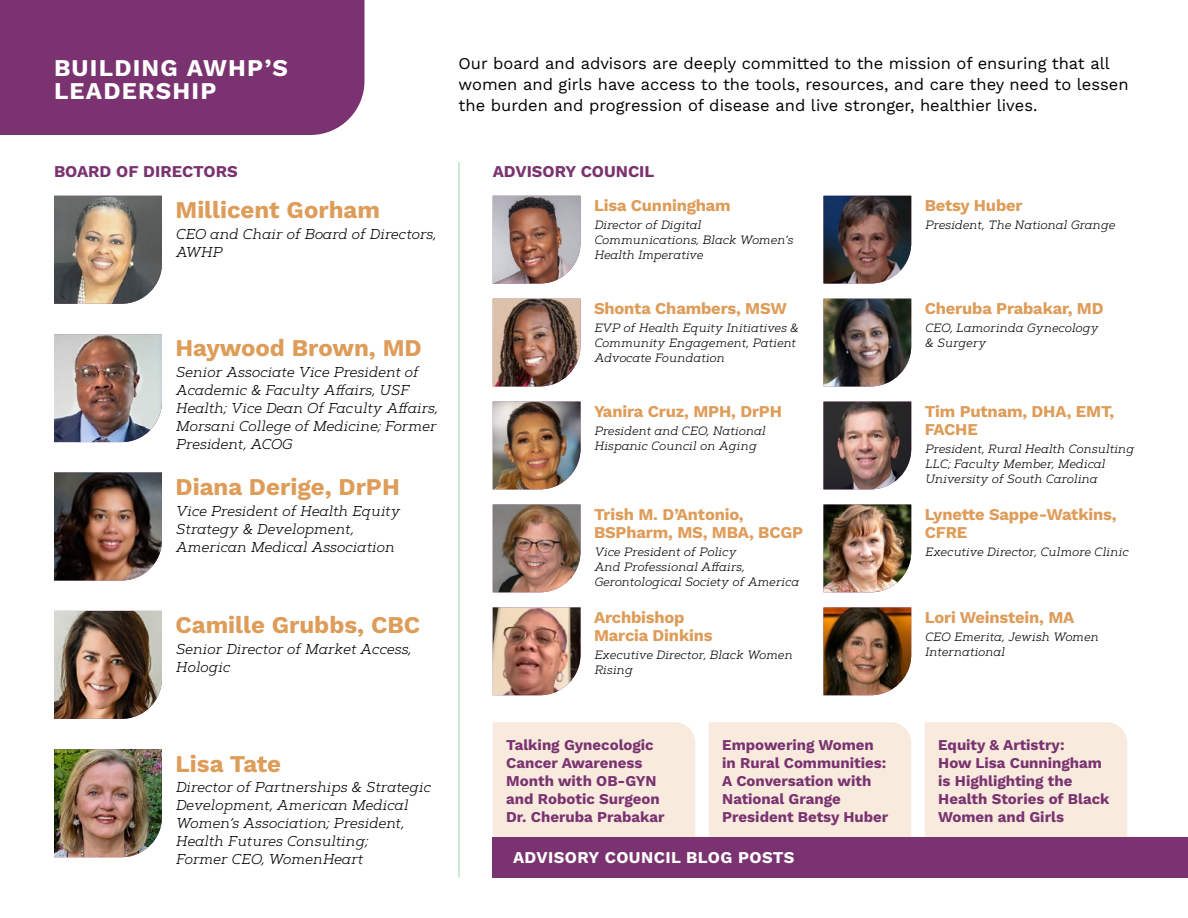
<style>
.page{position:relative;width:1188px;height:918px;background:#fff}
.page>*{position:absolute;margin:0;border:0;box-sizing:border-box;transform-origin:0 0}
.t1{font:700 24px "Work Sans";color:#de9c59}
.t2{font:700 24px/22.5px "Work Sans";letter-spacing:.05em;color:#fff}
.t3{font:700 16.5px/18px "Work Sans";letter-spacing:-.01em;color:#de9c59}
.t4{font:16.5px/21px "Work Sans";color:#000}
.t5{font:700 16.5px "Work Sans";color:#7a3370}
.t6{font:700 16.5px "Work Sans";letter-spacing:.025em;color:#fff}
.t7{font:700 15px/18px "Work Sans";color:#7a3370}
.t8{font:italic 300 14.25px/18px "Artegra Slab";color:#000}
.t9{font:italic 300 12px/15px "Artegra Slab";color:#000}
</style>
<div class="page">
<div style="left:493px;top:837px;width:695px;height:41px;background:#7a3370"></div>
<div style="left:709px;top:722px;width:202px;height:115px;background:#f8ebde"></div>
<div style="left:925px;top:722px;width:202px;height:115px;background:#f8ebde"></div>
<div style="left:493px;top:722px;width:202px;height:115px;background:#f8ebde"></div>
<div style="left:0;top:0;width:364px;height:135px;background:#7a3370"></div>
<img style="left:54px;top:196px;width:108px;height:108px">
<img style="left:493px;top:196px;width:87px;height:88px">
<img style="left:493px;top:608px;width:87px;height:87px">
<img style="left:493px;top:505px;width:87px;height:87px">
<img style="left:824px;top:608px;width:87px;height:87px">
<img style="left:824px;top:196px;width:87px;height:88px">
<img style="left:824px;top:505px;width:87px;height:87px">
<img style="left:824px;top:299px;width:87px;height:87px">
<img style="left:493px;top:299px;width:87px;height:87px">
<img style="left:824px;top:402px;width:87px;height:87px">
<img style="left:493px;top:402px;width:87px;height:87px">
<img style="left:54px;top:334px;width:108px;height:108px">
<img style="left:54px;top:472px;width:108px;height:108px">
<img style="left:54px;top:611px;width:108px;height:108px">
<img style="left:54px;top:749px;width:108px;height:108px">
<hr style="left:459px;top:162px;width:1px;height:716px;background:#a5d1a8">
<h1 class="t2" style="left:54px;top:56px;width:236px">BUILDING AWHP’S<br>LEADERSHIP</h1>
<h2 class="t4" style="left:459px;top:53px;width:671px">Our board and advisors are deeply committed to the mission of ensuring that all women and girls have access to the tools, resources, and care they need to lessen the burden and progression of disease and live stronger, healthier lives.</h2>
<h2 class="t5" style="left:54px;top:159px;width:185px">BOARD OF DIRECTORS</h2>
<h2 class="t5" style="left:493px;top:159px;width:163px">ADVISORY COUNCIL</h2>
<h1 class="t1" style="left:176px;top:192px;width:206px">Millicent Gorham</h1>
<p class="t8" style="left:176px;top:224px;width:262px">CEO and Chair of Board of Directors,<br>AWHP</p>
<h1 class="t1" style="left:176px;top:330px;width:248px">Haywood Brown, MD</h1>
<p class="t8" style="left:176px;top:363px;width:264px">Senior Associate Vice President of<br>Academic &amp; Faculty Affairs, USF<br>Health; Vice Dean Of Faculty Affairs,<br>Morsani College of Medicine; Former<br>President, ACOG</p>
<h1 class="t1" style="left:176px;top:468px;width:226px">Diana Derige, DrPH</h1>
<p class="t8" style="left:176px;top:501px;width:226px">Vice President of Health Equity<br>Strategy &amp; Development,<br>American Medical Association</p>
<h1 class="t1" style="left:176px;top:607px;width:246px">Camille Grubbs, CBC</h1>
<p class="t8" style="left:176px;top:640px;width:237px">Senior Director of Market Access,<br>Hologic</p>
<h2 class="t3" style="left:594px;top:196px;width:138px">Lisa Cunningham</h2>
<p class="t9" style="left:594px;top:217px;width:200px">Director of Digital<br>Communications, Black Women’s<br>Health Imperative</p>
<h2 class="t3" style="left:594px;top:299px;width:195px">Shonta Chambers, MSW</h2>
<p class="t9" style="left:594px;top:320px;width:206px">EVP of Health Equity Initiatives &amp;<br>Community Engagement, Patient<br>Advocate Foundation</p>
<h2 class="t3" style="left:594px;top:402px;width:190px">Yanira Cruz, MPH, DrPH</h2>
<p class="t9" style="left:594px;top:423px;width:173px">President and CEO, National<br>Hispanic Council on Aging</p>
<h2 class="t3" style="left:594px;top:505px;width:211px">Trish M. D’Antonio,<br>BSPharm, MS, MBA, BCGP</h2>
<p class="t9" style="left:594px;top:544px;width:206px">Vice President of Policy<br>And Professional Affairs,<br>Gerontological Society of America</p>
<h2 class="t3" style="left:594px;top:608px;width:120px">Archbishop<br>Marcia Dinkins</h2>
<p class="t9" style="left:594px;top:647px;width:200px">Executive Director, Black Women<br>Rising</p>
<h2 class="t3" style="left:925px;top:196px;width:99px">Betsy Huber</h2>
<p class="t9" style="left:925px;top:217px;width:192px">President, The National Grange</p>
<h2 class="t3" style="left:925px;top:299px;width:180px">Cheruba Prabakar, MD</h2>
<p class="t9" style="left:925px;top:320px;width:175px">CEO, Lamorinda Gynecology &amp; Surgery</p>
<h2 class="t3" style="left:925px;top:402px;width:191px">Tim Putnam, DHA, EMT,<br>FACHE</h2>
<p class="t9" style="left:925px;top:441px;width:211px">President, Rural Health Consulting<br>LLC; Faculty Member, Medical<br>University of South Carolina</p>
<h2 class="t3" style="left:925px;top:505px;width:193px">Lynette Sappe-Watkins,<br>CFRE</h2>
<p class="t9" style="left:925px;top:544px;width:205px">Executive Director, Culmore Clinic</p>
<h2 class="t3" style="left:925px;top:608px;width:151px">Lori Weinstein, MA</h2>
<p class="t9" style="left:925px;top:629px;width:175px">CEO Emerita, Jewish Women<br>International</p>
<h1 class="t1" style="left:176px;top:745px;width:107px">Lisa Tate</h1>
<p class="t8" style="left:176px;top:778px;width:257px">Director of Partnerships &amp; Strategic<br>Development, American Medical<br>Women’s Association; President,<br>Health Futures Consulting;<br>Former CEO, WomenHeart</p>
<p class="t7" style="left:506px;top:735px;width:160px">Talking Gynecologic<br>Cancer Awareness<br>Month with OB-GYN and Robotic Surgeon<br>Dr. Cheruba Prabakar</p>
<p class="t7" style="left:722px;top:735px;width:168px">Empowering Women in Rural Communities:<br>A Conversation with<br>National Grange<br>President Betsy Huber</p>
<p class="t7" style="left:938px;top:735px;width:173px">Equity &amp; Artistry:<br>How Lisa Cunningham is Highlighting the<br>Health Stories of Black<br>Women and Girls</p>
<h2 class="t6" style="left:513px;top:845px;width:283px">ADVISORY COUNCIL BLOG POSTS</h2>
</div>
